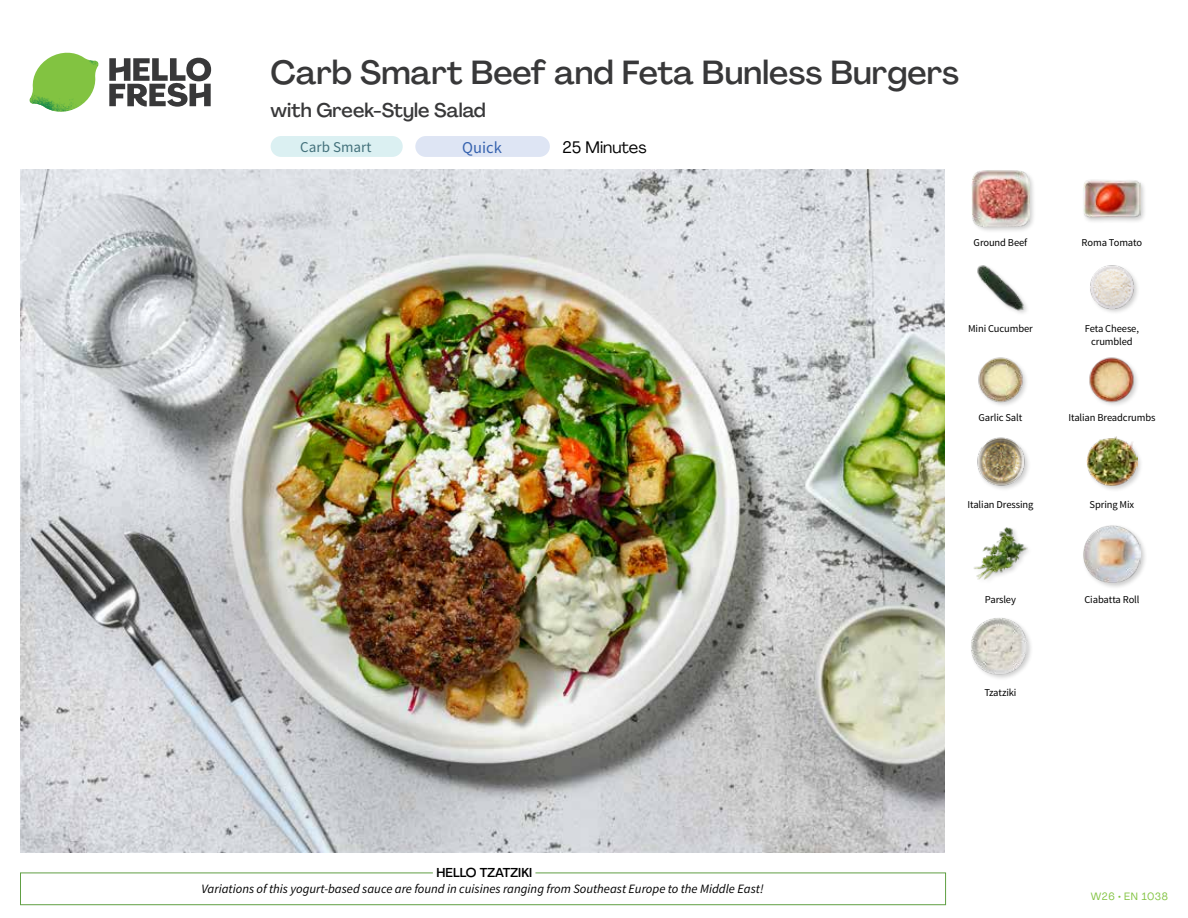
<style>
.page{position:relative;width:1188px;height:918px;background:#fff}
.page>*{position:absolute;margin:0;border:0;box-sizing:border-box;transform-origin:0 0}
.t1{font:500 33px "Agrandir";color:#383839}
.t2{font:500 19.5px "Agrandir";color:#383839}
.t3{font:16.5px "Agrandir";color:#000}
.t4{font:16.5px "Source Sans Pro";color:#3763af}
.t5{font:15px "Source Sans Pro";color:#43717b}
.t6{font:italic 12.75px "Source Sans Pro";color:#000}
.t7{font:500 12.75px "Agrandir";color:#000}
.t8{font:10.5px/13.5px "Source Sans Pro";letter-spacing:-.01em;color:#000;text-align:center}
.t9{font:10.5px "Agrandir";letter-spacing:.05em;color:#82c341}
</style>
<div class="page">
<svg style="left:109px;top:57px;width:102px;height:50px"></svg>
<svg style="left:34px;top:53px;width:62px;height:40px"></svg>
<img style="left:67px;top:53px;width:32px;height:26px">
<img style="left:33px;top:75px;width:59px;height:11px">
<img style="left:29px;top:79px;width:61px;height:33px">
<img style="left:65px;top:86px;width:27px;height:25px">
<div style="left:20px;top:873px;width:926px;height:32px;border:1px solid #609f43"></div>
<div style="left:433px;top:865px;width:102px;height:15px;background:#fff"></div>
<img style="left:21px;top:170px;width:924px;height:682px">
<div style="left:415px;top:136px;width:135px;height:21px;background:#dee5f4;border-radius:10px"></div>
<div style="left:271px;top:136px;width:132px;height:21px;background:#dbf0f2;border-radius:10px"></div>
<div style="left:969px;top:617px;width:65px;height:64px;background:#000;opacity:.2"></div>
<img style="left:970px;top:618px;width:57px;height:57px">
<div style="left:1082px;top:524px;width:65px;height:65px;background:#000;opacity:.2"></div>
<img style="left:1083px;top:525px;width:58px;height:58px">
<div style="left:1086px;top:436px;width:58px;height:56px;background:#000;opacity:.2"></div>
<img style="left:1087px;top:437px;width:50px;height:50px">
<img style="left:1090px;top:265px;width:48px;height:48px">
<img style="left:973px;top:527px;width:55px;height:53px">
<img style="left:977px;top:437px;width:52px;height:52px">
<img style="left:1089px;top:357px;width:49px;height:48px">
<img style="left:978px;top:357px;width:48px;height:48px">
<img style="left:977px;top:265px;width:50px;height:48px">
<div style="left:1082px;top:179px;width:65px;height:45px;background:#000;opacity:.2"></div>
<img style="left:1083px;top:179px;width:58px;height:45px">
<div style="left:971px;top:170px;width:65px;height:63px;background:#000;opacity:.2"></div>
<img style="left:972px;top:170px;width:57px;height:57px">
<h1 class="t1" style="left:271px;top:52px;width:690px">Carb Smart Beef and Feta Bunless Burgers</h1>
<h2 class="t2" style="left:271px;top:98px;width:217px">with Greek-Style Salad</h2>
<h3 class="t5" style="left:300px;top:138px;width:73px">Carb Smart</h3>
<h3 class="t3" style="left:562px;top:137px;width:86px">25 Minutes</h3>
<h3 class="t4" style="left:462px;top:137px;width:41px">Quick</h3>
<p class="t8" style="left:974px;top:236px;width:55px">Ground Beef</p>
<p class="t8" style="left:968px;top:322px;width:66px">Mini Cucumber</p>
<p class="t8" style="left:979px;top:411px;width:45px">Garlic Salt</p>
<p class="t8" style="left:967px;top:498px;width:68px">Italian Dressing</p>
<p class="t8" style="left:985px;top:593px;width:33px">Parsley</p>
<p class="t8" style="left:984px;top:686px;width:34px">Tzatziki</p>
<p class="t8" style="left:1082px;top:236px;width:62px">Roma Tomato</p>
<p class="t8" style="left:1085px;top:322px;width:56px">Feta Cheese, crumbled</p>
<p class="t8" style="left:1068px;top:411px;width:89px">Italian Breadcrumbs</p>
<p class="t8" style="left:1090px;top:498px;width:46px">Spring Mix</p>
<p class="t8" style="left:1084px;top:593px;width:57px">Ciabatta Roll</p>
<p class="t7" style="left:437px;top:864px;width:97px">HELLO TZATZIKI</p>
<p class="t6" style="left:202px;top:881px;width:564px">Variations of this yogurt-based sauce are found in cuisines ranging from Southeast Europe to the Middle East!</p>
<p class="t9" style="left:1091px;top:890px;width:78px">W26 • EN 1038</p>
</div>
